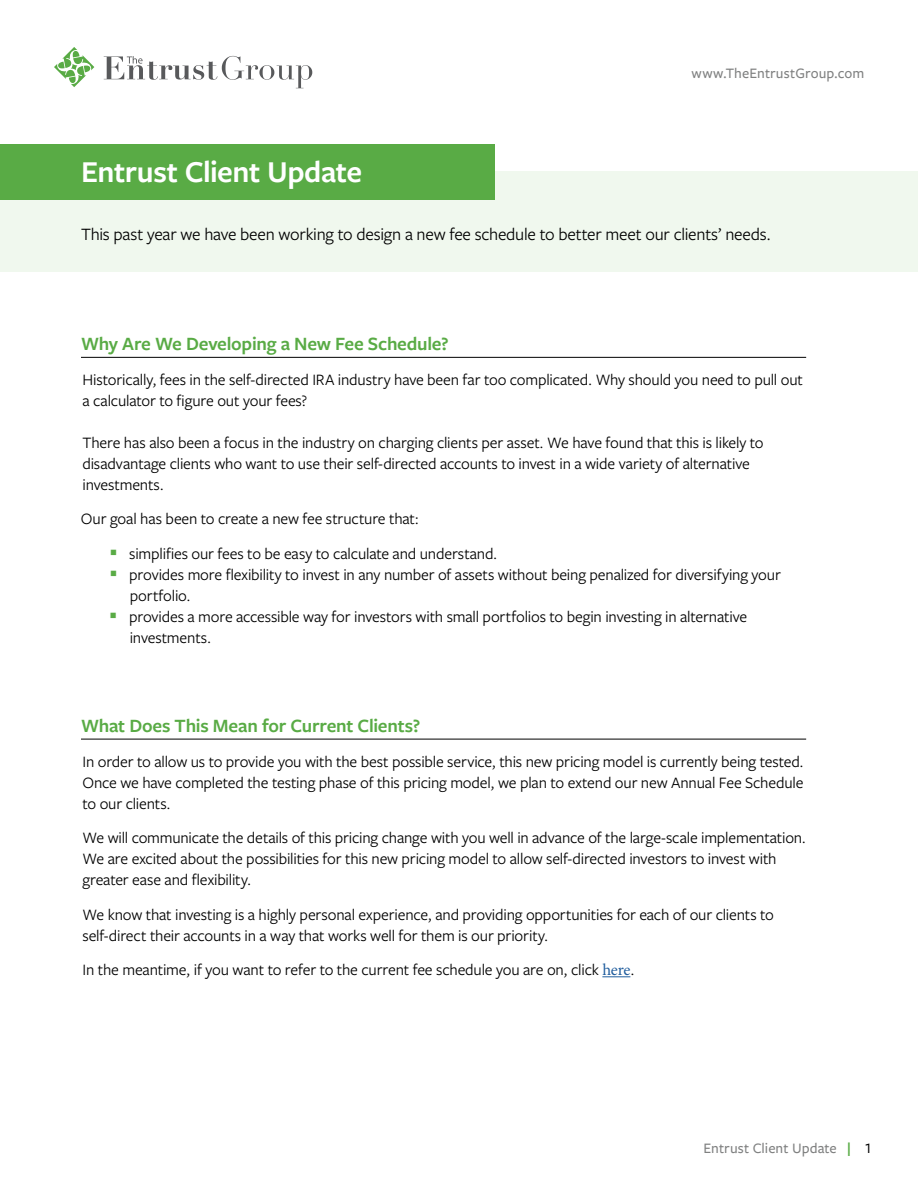
<style>
.page{position:relative;width:918px;height:1188px;background:#fff}
.page>*{position:absolute;margin:0;border:0;box-sizing:border-box;transform-origin:0 0}
.t1{font:600 31.5px "Freight Sans Pro";letter-spacing:-.01em;color:#fff}
.t2{font:600 19.5px "Freight Sans Pro";letter-spacing:-.015em;color:#59ab45}
.t3{font:18px "Freight Sans Pro";letter-spacing:-.015em;color:#000}
.t4{font:16.5px/21px "Freight Sans Pro";letter-spacing:-.01em;color:#000}
.t5{font:500 15px "Freight Sans Pro";letter-spacing:.005em;color:#808181}
.s1{color:#59ab45}
.s2{font-family:"Minion Pro";color:#215e9e}
.s3{font-weight:600;color:#59ab45}
.s4{color:#000}
</style>
<div class="page">
<div style="left:0;top:172px;width:918px;height:100px;background:#f0f8ee"></div>
<div style="left:0;top:144px;width:495px;height:56px;background:#59ab45"></div>
<hr style="left:81px;top:357px;width:725px;height:1px;background:#000">
<hr style="left:81px;top:739px;width:725px;height:1px;background:#000">
<svg style="left:602px;top:976px;width:28px;height:1px"></svg>
<svg style="left:54px;top:47px;width:40px;height:40px"></svg>
<svg style="left:104px;top:56px;width:208px;height:32px"></svg>
<h1 class="t1" style="left:81px;top:150px;width:283px">Entrust Client Update</h1>
<p class="t5" style="left:692px;top:63px;width:174px">www.TheEntrustGroup.com</p>
<p class="t3" style="left:81px;top:222px;width:691px">This past year we have been working to design a new fee schedule to better meet our clients’ needs.</p>
<p class="t2" style="left:81px;top:331px;width:369px">Why Are We Developing a New Fee Schedule?</p>
<p class="t4" style="left:82px;top:368px;width:722px">Historically, fees in the self-directed IRA industry have been far too complicated. Why should you need to pull out a calculator to figure out your fees?</p>
<p class="t4" style="left:82px;top:431px;width:683px">There has also been a focus in the industry on charging clients per asset. We have found that this is likely to disadvantage clients who want to use their self-directed accounts to invest in a wide variety of alternative investments.</p>
<p class="t4" style="left:81px;top:508px;width:339px">Our goal has been to create a new fee structure that:</p>
<p class="t4" style="left:109px;top:542px;width:389px"><span class="s1">▪</span> simplifies our fees to be easy to calculate and understand.</p>
<p class="t4" style="left:130px;top:563px;width:653px;text-indent:-20px"><span class="s1">▪</span> provides more flexibility to invest in any number of assets without being penalized for diversifying your portfolio.</p>
<p class="t4" style="left:130px;top:605px;width:619px;text-indent:-20px"><span class="s1">▪</span> provides a more accessible way for investors with small portfolios to begin investing in alternative investments.</p>
<p class="t2" style="left:81px;top:713px;width:341px">What Does This Mean for Current Clients?</p>
<p class="t4" style="left:82px;top:750px;width:723px;text-align:justify">In order to allow us to provide you with the best possible service, this new pricing model is currently being tested.<br>Once we have completed the testing phase of this pricing model, we plan to extend our new Annual Fee Schedule to our clients.</p>
<p class="t4" style="left:82px;top:827px;width:725px">We will communicate the details of this pricing change with you well in advance of the large-scale implementation.<br>We are excited about the possibilities for this new pricing model to allow self-directed investors to invest with greater ease and flexibility.</p>
<p class="t4" style="left:82px;top:903px;width:693px">We know that investing is a highly personal experience, and providing opportunities for each of our clients to self-direct their accounts in a way that works well for them is our priority.</p>
<p class="t4" style="left:82px;top:959px;width:554px">In the meantime, if you want to refer to the current fee schedule you are on, click <span class="s2">here</span>.</p>
<p class="t5" style="left:704px;top:1138px;width:170px">Entrust Client Update <span class="s3">|</span> <span class="s4">1</span></p>
</div>
